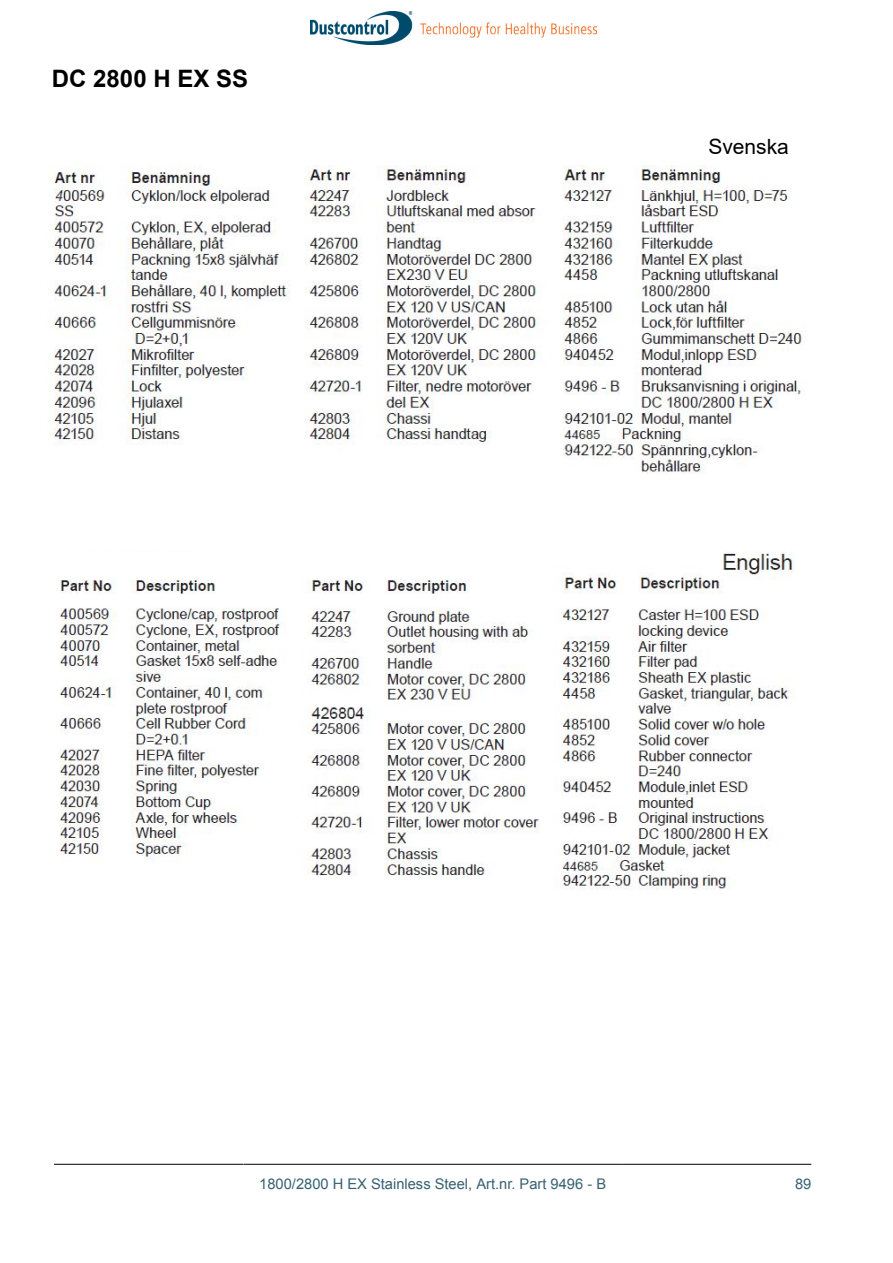
<style>
.page{position:relative;width:893px;height:1263px;background:#fff}
.page>*{position:absolute;margin:0;border:0;box-sizing:border-box;transform-origin:0 0}
.t1{font:700 24px "Arial";color:#000}
.t2{font:21px "Arial";color:#000}
.t3{font:14.7px "Arial";color:#376171}
</style>
<div class="page">
<img style="left:310px;top:12px;width:286px;height:33px">
<img style="left:60px;top:551px;width:734px;height:339px">
<hr style="left:54px;top:1164px;width:189px;height:1px;background:#000">
<hr style="left:243px;top:1164px;width:379px;height:1px;background:#000">
<hr style="left:622px;top:1164px;width:189px;height:1px;background:#000">
<img style="left:49px;top:166px;width:756px;height:308px">
<h1 class="t1" style="left:52px;top:62px;width:198px">DC 2800 H EX SS</h1>
<h2 class="t2" style="left:708px;top:132px;width:82px">Svenska</h2>
<p class="t3" style="left:259px;top:1174px;width:348px">1800/2800 H EX Stainless Steel, Art.nr. Part 9496 - B</p>
<p class="t3" style="left:795px;top:1174px;width:18px">89</p>
</div>
